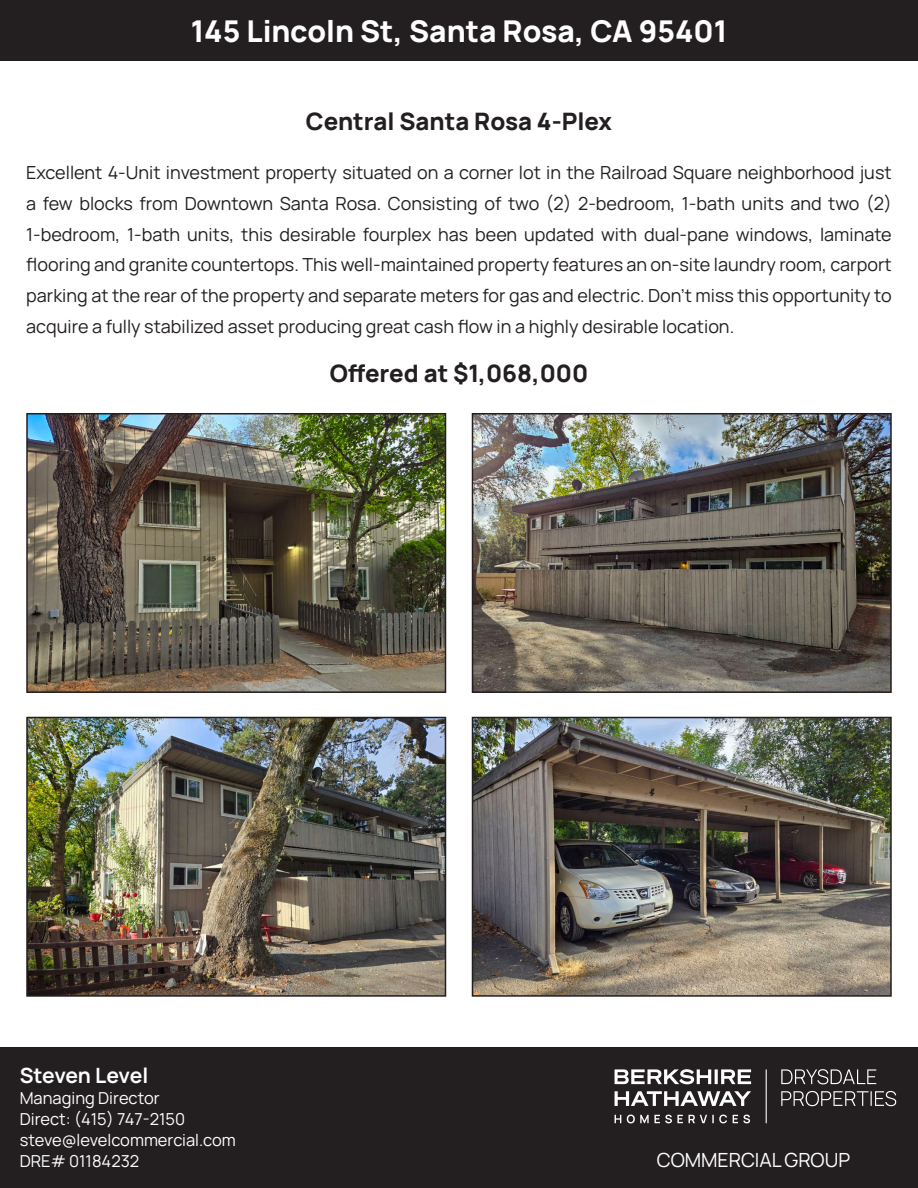
<style>
.page{position:relative;width:918px;height:1188px;background:#fff}
.page>*{position:absolute;margin:0;border:0;box-sizing:border-box;transform-origin:0 0}
.t1{font:800 30px "Manrope";color:#fff}
.t2{font:800 24px "Manrope";color:#231f20}
.t3{font:700 21px "Manrope";letter-spacing:-.02em;color:#fff}
.t4{font:19.5px "Manrope";color:#fff}
.t5{font:18px/30.8px "Manrope";color:#231f20;text-align:justify}
.t6{font:16.5px/21px "Manrope";color:#fff}
</style>
<div class="page">
<div style="left:0;top:1048px;width:918px;height:140px;background:#231f20"></div>
<svg style="left:615px;top:1069px;width:281px;height:54px"></svg>
<div style="left:0;top:0;width:918px;height:61px;background:#231f20"></div>
<img style="left:29px;top:416px;width:414px;height:274px">
<div style="left:26px;top:413px;width:420px;height:280px;border:2px solid #231f20"></div>
<img style="left:475px;top:416px;width:414px;height:274px">
<div style="left:472px;top:413px;width:420px;height:280px;border:2px solid #231f20"></div>
<img style="left:29px;top:720px;width:414px;height:274px">
<div style="left:26px;top:717px;width:420px;height:280px;border:2px solid #231f20"></div>
<img style="left:475px;top:720px;width:414px;height:274px">
<div style="left:472px;top:717px;width:420px;height:280px;border:2px solid #231f20"></div>
<h1 class="t1" style="left:191px;top:10px;width:538px">145 Lincoln St, Santa Rosa, CA 95401</h1>
<p class="t2" style="left:306px;top:105px;width:308px">Central Santa Rosa 4-Plex</p>
<p class="t5" style="left:26px;top:156px;width:867px">Excellent 4-Unit investment property situated on a corner lot in the Railroad Square neighborhood just a few blocks from Downtown Santa Rosa. Consisting of two (2) 2-bedroom, 1-bath units and two (2)<br>1-bedroom, 1-bath units, this desirable fourplex has been updated with dual-pane windows, laminate flooring and granite countertops. This well-maintained property features an on-site laundry room, carport parking at the rear of the property and separate meters for gas and electric. Don’t miss this opportunity to acquire a fully stabilized asset producing great cash flow in a highly desirable location.</p>
<p class="t2" style="left:330px;top:356px;width:260px">Offered at $1,068,000</p>
<p class="t3" style="left:20px;top:1060px;width:130px">Steven Level</p>
<p class="t6" style="left:20px;top:1086px;width:218px">Managing Director<br>Direct: (415) 747-2150 steve@levelcommercial.com<br>DRE# 01184232</p>
<p class="t4" style="left:657px;top:1146px;width:195px">COMMERCIAL GROUP</p>
</div>
